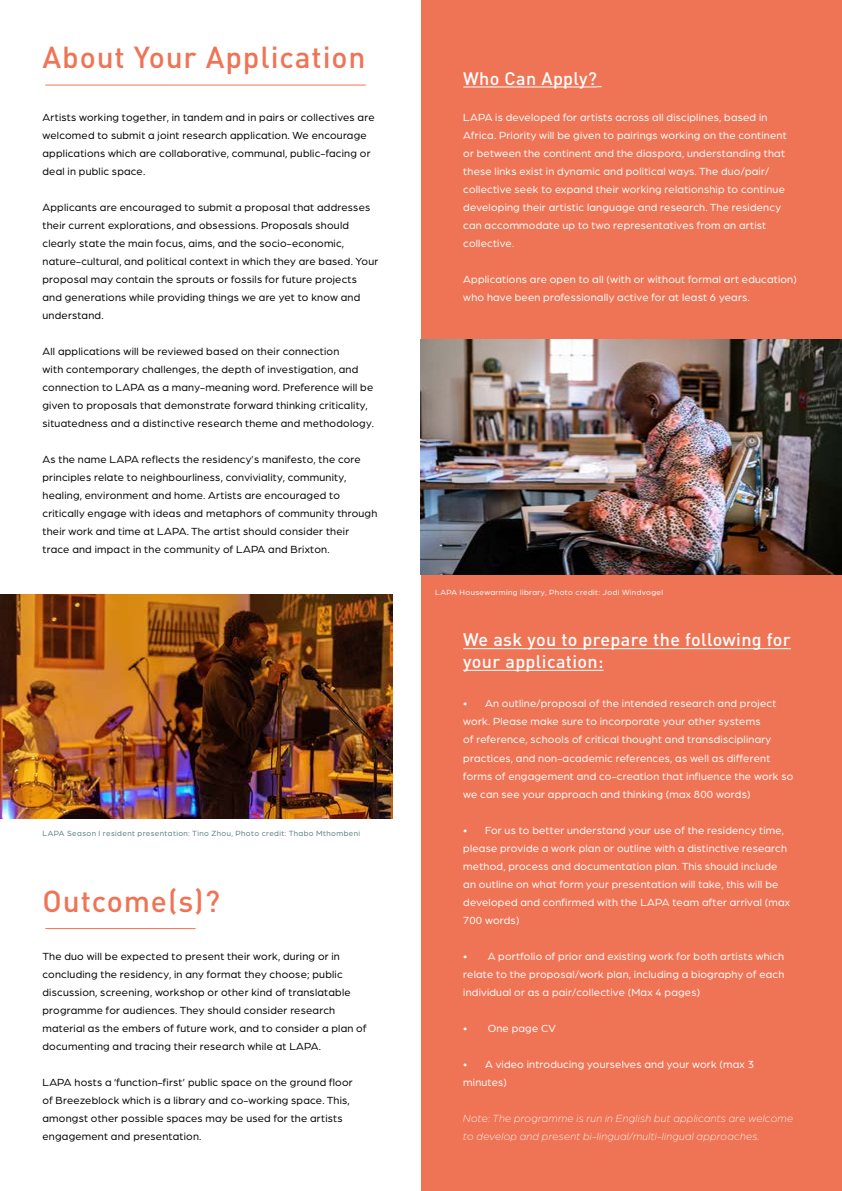
<style>
.page{position:relative;width:842px;height:1191px;background:#fff}
.page>*{position:absolute;margin:0;border:0;box-sizing:border-box;transform-origin:0 0}
.t1{font:500 30px "DIN Pro";letter-spacing:.03em;color:#ef7455}
.t2{font:500 18px/21.6px "DIN Pro";letter-spacing:.02em;color:#fff}
.t3{font:11px/18px "Arboria";letter-spacing:.02em;color:#000}
.t4{font:11px/18px "Arboria";letter-spacing:.02em;color:#fff}
.t5{font:italic 300 11px/18px "Arboria";letter-spacing:.02em;color:#fff}
.t6{font:8px "Arboria";letter-spacing:.05em;color:#5b7f7f}
.t7{font:8px "Arboria";letter-spacing:.05em;color:#fff}
</style>
<div class="page">
<div style="left:421px;top:0;width:420px;height:1191px;background:#ef7455"></div>
<img style="left:0;top:594px;width:393px;height:225px">
<img style="left:421px;top:339px;width:420px;height:235px">
<hr style="left:45px;top:85px;width:321px;height:1px;background:#ef7455">
<hr style="left:45px;top:928px;width:151px;height:1px;background:#ef7455">
<hr style="left:463px;top:648px;width:328px;height:1px;background:#fff">
<hr style="left:463px;top:670px;width:141px;height:1px;background:#fff">
<hr style="left:463px;top:86px;width:134px;height:1px;background:#fff">
<h1 class="t1" style="left:43px;top:37px;width:325px">About Your Application</h1>
<p class="t3" style="left:43px;top:108px;width:334px">Artists working together, in tandem and in pairs or collectives are welcomed to submit a joint research application. We encourage applications which are collaborative, communal, public-facing or deal in public space.</p>
<p class="t3" style="left:43px;top:198px;width:337px">Applicants are encouraged to submit a proposal that addresses their current explorations, and obsessions. Proposals should clearly state the main focus, aims, and the socio-economic, nature-cultural, and political context in which they are based. Your proposal may contain the sprouts or fossils for future projects and generations while providing things we are yet to know and understand.</p>
<p class="t3" style="left:43px;top:342px;width:333px">All applications will be reviewed based on their connection<br>with contemporary challenges, the depth of investigation, and connection to LAPA as a many-meaning word. Preference will be given to proposals that demonstrate forward thinking criticality, situatedness and a distinctive research theme and methodology.</p>
<p class="t3" style="left:43px;top:450px;width:336px">As the name LAPA reflects the residency’s manifesto, the core principles relate to neighbourliness, conviviality, community, healing, environment and home. Artists are encouraged to critically engage with ideas and metaphors of community through their work and time at LAPA. The artist should consider their trace and impact in the community of LAPA and Brixton.</p>
<p class="t6" style="left:43px;top:828px;width:319px">LAPA Season I resident presentation: Tino Zhou, Photo credit: Thabo Mthombeni</p>
<h1 class="t1" style="left:43px;top:880px;width:179px">Outcome(s)?</h1>
<p class="t3" style="left:43px;top:947px;width:326px">The duo will be expected to present their work, during or in concluding the residency, in any format they choose; public discussion, screening, workshop or other kind of translatable programme for audiences. They should consider research material as the embers of future work, and to consider a plan of documenting and tracing their research while at LAPA.</p>
<p class="t3" style="left:43px;top:1073px;width:312px">LAPA hosts a ‘function-first’ public space on the ground floor of Breezeblock which is a library and co-working space. This, amongst other possible spaces may be used for the artists engagement and presentation.</p>
<h2 class="t2" style="left:463px;top:66px;width:135px">Who Can Apply?</h2>
<p class="t4" style="left:463px;top:107px;width:325px">LAPA is developed for artists across all disciplines, based in Africa. Priority will be given to pairings working on the continent or between the continent and the diaspora, understanding that these links exist in dynamic and political ways. The duo/pair/ collective seek to expand their working relationship to continue developing their artistic language and research. The residency can accommodate up to two representatives from an artist collective.</p>
<p class="t4" style="left:463px;top:269px;width:335px">Applications are open to all (with or without formal art education) who have been professionally active for at least 6 years.</p>
<p class="t7" style="left:435px;top:587px;width:230px">LAPA Housewarming library, Photo credit: Jodi Windvogel</p>
<h2 class="t2" style="left:463px;top:628px;width:329px">We ask you to prepare the following for your application:</h2>
<p class="t4" style="left:463px;top:694px;width:332px">• An outline/proposal of the intended research and project work. Please make sure to incorporate your other systems<br>of reference, schools of critical thought and transdisciplinary practices, and non-academic references, as well as different forms of engagement and co-creation that influence the work so we can see your approach and thinking (max 800 words)</p>
<p class="t4" style="left:463px;top:820px;width:328px">• For us to better understand your use of the residency time, please provide a work plan or outline with a distinctive research method, process and documentation plan. This should include an outline on what form your presentation will take, this will be developed and confirmed with the LAPA team after arrival (max 700 words)</p>
<p class="t4" style="left:463px;top:946px;width:323px;text-align:justify">• A portfolio of prior and existing work for both artists which relate to the proposal/work plan, including a biography of each individual or as a pair/collective (Max 4 pages)</p>
<p class="t4" style="left:463px;top:1018px;width:94px">• One page CV</p>
<p class="t4" style="left:463px;top:1054px;width:292px">• A video introducing yourselves and your work (max 3 minutes)</p>
<p class="t5" style="left:463px;top:1108px;width:331px">Note: The programme is run in English but applicants are welcome to develop and present bi-lingual/multi-lingual approaches.</p>
</div>
